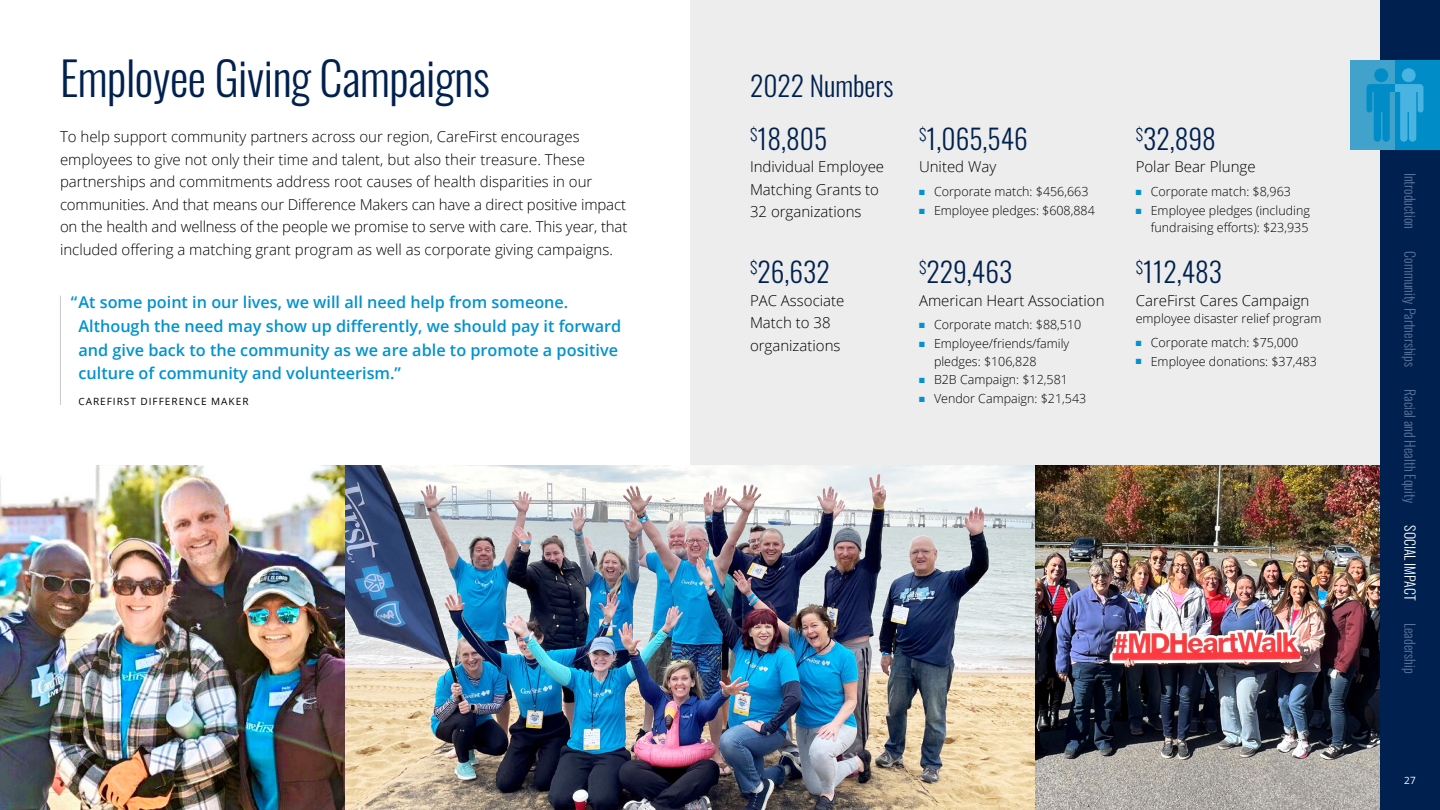
<style>
.page{position:relative;width:1440px;height:810px;background:#fff}
.page>*{position:absolute;margin:0;border:0;box-sizing:border-box;transform-origin:0 0}
.t1{font:300 46.25px "Oswald";letter-spacing:-.01em;color:#00214f}
.Sidebar_Header_Stat{font:300 27.5px "Oswald";color:#00214f}
.Body_-_Small_-_Bulle{font:300 27.5px "Oswald";color:#00214f}
.t2{font:600 16.25px/23.8px "Open Sans";color:#0093d0}
.Body_-_Regular{font:300 15px/22.5px "Open Sans";color:#000}
.Stat_descriptor{font:300 15px/22.5px "Open Sans";color:#000}
.Nav_-_Multi_Inactive{font:300 13.75px "Oswald";color:#5b7399}
.Nav_-_Multi_Inactive-2{font:300 13.75px "Oswald";color:#fff}
.Body_-_Small_-_Bulle-2{font:300 12.5px/17.5px "Open Sans";color:#000;text-align:right}
.Body_-_Small{font:300 12.5px "Open Sans";color:#000}
.Attribution{font:10px "Open Sans";letter-spacing:.1em;color:#000}
.t3{font:10px "Open Sans";color:#fff}
.s1{color:#0093d0}
</style>
<div class="page">
<div style="left:1380px;top:0;width:60px;height:810px;background:#00214f"></div>
<div style="left:690px;top:0;width:690px;height:465px;background:#ededed"></div>
<div style="left:1350px;top:60px;width:90px;height:90px;background:#41a3cc"></div>
<div style="left:1395px;top:60px;width:45px;height:90px;background:#008dc7"></div>
<svg style="left:1367px;top:68px;width:56px;height:74px"></svg>
<img style="left:0;top:465px;width:1380px;height:345px">
<hr style="left:60px;top:296px;width:1px;height:109px;background:#ccc">
<h1 class="t1" style="left:60px;top:37px;width:431px">Employee Giving Campaigns</h1>
<p class="Sidebar_Header_Stat" style="left:750px;top:62px;width:145px">2022 Numbers</p>
<p class="Body_-_Regular" style="left:60px;top:125px;width:569px">To help support community partners across our region, CareFirst encourages employees to give not only their time and talent, but also their treasure. These partnerships and commitments address root causes of health disparities in our communities. And that means our Difference Makers can have a direct positive impact on the health and wellness of the people we promise to serve with care. This year, that included offering a matching grant program as well as corporate giving campaigns.</p>
<p class="Sidebar_Header_Stat" style="left:919px;top:114px;width:110px"><sup>$</sup>1,065,546</p>
<p class="Sidebar_Header_Stat" style="left:750px;top:114px;width:79px"><sup>$</sup>18,805</p>
<p class="Stat_descriptor" style="left:750px;top:155px;width:136px">Individual Employee<br>Matching Grants to<br>32 organizations</p>
<p class="Sidebar_Header_Stat" style="left:750px;top:247px;width:81px"><sup>$</sup>26,632</p>
<p class="Stat_descriptor" style="left:750px;top:288px;width:96px">PAC Associate<br>Match to 38 organizations</p>
<p class="Stat_descriptor" style="left:919px;top:155px;width:79px">United Way</p>
<p class="Body_-_Small_-_Bulle-2" style="left:919px;top:182px;width:171px"><span class="s1">■</span> Corporate match: $456,663</p>
<p class="Body_-_Small_-_Bulle-2" style="left:919px;top:201px;width:177px"><span class="s1">■</span> Employee pledges: $608,884</p>
<p class="Sidebar_Header_Stat" style="left:919px;top:247px;width:95px"><sup>$</sup>229,463</p>
<p class="Stat_descriptor" style="left:919px;top:288px;width:187px">American Heart Association</p>
<p class="Body_-_Small_-_Bulle-2" style="left:919px;top:316px;width:164px"><span class="s1">■</span> Corporate match: $88,510</p>
<p class="Body_-_Small_-_Bulle-2" style="left:934px;top:334px;width:137px;text-align:left;text-indent:-15px"><span class="s1">■</span> Employee/friends/family pledges: $106,828</p>
<p class="Body_-_Small_-_Bulle-2" style="left:919px;top:371px;width:151px"><span class="s1">■</span> B2B Campaign: $12,581</p>
<p class="Body_-_Small_-_Bulle-2" style="left:919px;top:389px;width:169px"><span class="s1">■</span> Vendor Campaign: $21,543</p>
<p class="t2" style="left:78px;top:290px;width:544px;text-indent:-8px">“At some point in our lives, we will all need help from someone.<br>Although the need may show up differently, we should pay it forward and give back to the community as we are able to promote a positive culture of community and volunteerism.”</p>
<p class="Attribution" style="left:78px;top:395px;width:172px">CAREFIRST DIFFERENCE MAKER</p>
<p class="Body_-_Small_-_Bulle" style="left:1136px;top:114px;width:82px"><sup>$</sup>32,898</p>
<p class="Stat_descriptor" style="left:1136px;top:155px;width:121px">Polar Bear Plunge</p>
<p class="Body_-_Small_-_Bulle-2" style="left:1136px;top:182px;width:157px"><span class="s1">■</span> Corporate match: $8,963</p>
<p class="Body_-_Small_-_Bulle-2" style="left:1136px;top:201px;width:176px"><span class="s1">■</span> Employee pledges (including fundraising efforts): $23,935</p>
<p class="Body_-_Small_-_Bulle" style="left:1136px;top:247px;width:88px"><sup>$</sup>112,483</p>
<p class="Stat_descriptor" style="left:1136px;top:288px;width:175px">CareFirst Cares Campaign</p>
<p class="Body_-_Small" style="left:1136px;top:310px;width:187px">employee disaster relief program</p>
<p class="Body_-_Small_-_Bulle-2" style="left:1136px;top:333px;width:164px"><span class="s1">■</span> Corporate match: $75,000</p>
<p class="Body_-_Small_-_Bulle-2" style="left:1136px;top:352px;width:183px"><span class="s1">■</span> Employee donations: $37,483</p>
<p class="Nav_-_Multi_Inactive" style="left:1422px;top:172px;width:58px;rotate:90deg">Introduction</p>
<p class="Nav_-_Multi_Inactive" style="left:1422px;top:251px;width:117px;rotate:90deg">Community Partnerships</p>
<p class="Nav_-_Multi_Inactive" style="left:1422px;top:389px;width:115px;rotate:90deg">Racial and Health Equity</p>
<p class="Nav_-_Multi_Inactive-2" style="left:1422px;top:525px;width:77px;rotate:90deg">SOCIAL IMPACT</p>
<p class="Nav_-_Multi_Inactive" style="left:1422px;top:623px;width:52px;rotate:90deg">Leadership</p>
<p class="t3" style="left:1404px;top:773px;width:13px">27</p>
</div>
